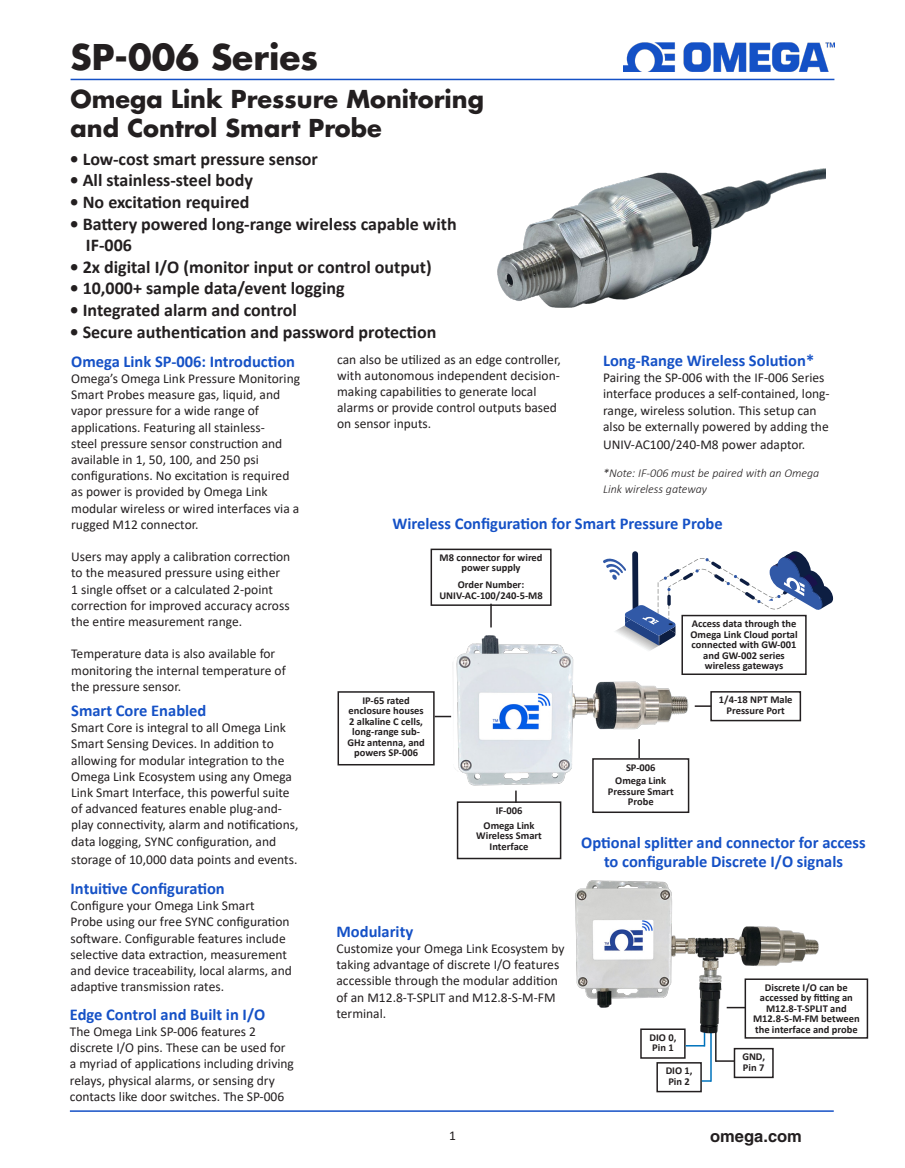
<style>
.page{position:relative;width:905px;height:1168px;background:#fff}
.page>*{position:absolute;margin:0;border:0;box-sizing:border-box;transform-origin:0 0}
.t1{font:700 34.5px "Futura";color:#231f20}
.t2{font:700 24px/28.8px "Futura";color:#231f20}
.t3{font:700 18px "Calibri";color:#231f20}
.t4{font:700 16.5px/19.8px "Calibri";color:#1551c6;text-align:center}
.t5{font:700 16.5px "Helvetica";color:#231f20}
.t6{font:13.5px/16.2px "Calibri";color:#231f20}
.t7{font:italic 300 12px/16.2px "Calibri";color:#231f20}
.t8{font:700 10.5px/10.5px "Calibri";color:#231f20;text-align:center}
</style>
<div class="page">
<hr style="left:71px;top:79px;width:763px;height:1px;background:#1551c6">
<img style="left:623px;top:43px;width:211px;height:28px">
<hr style="left:70px;top:1110px;width:763px;height:2px;background:#1551c6">
<img style="left:337px;top:548px;width:465px;height:308px">
<svg style="left:603px;top:551px;width:230px;height:103px"></svg>
<div style="left:681px;top:615px;width:125px;height:60px;border:2px solid #231f20"></div>
<div style="left:337px;top:691px;width:97px;height:74px;border:2px solid #231f20"></div>
<div style="left:430px;top:548px;width:121px;height:58px;border:2px solid #231f20"></div>
<div style="left:457px;top:801px;width:104px;height:58px;border:2px solid #231f20"></div>
<div style="left:592px;top:758px;width:97px;height:55px;border:2px solid #231f20"></div>
<div style="left:710px;top:691px;width:91px;height:30px;border:2px solid #231f20"></div>
<svg style="left:434px;top:716px;width:17px;height:1px"></svg>
<hr style="left:490px;top:604px;width:2px;height:23px;background:#231f20">
<svg style="left:694px;top:705px;width:17px;height:2px"></svg>
<svg style="left:515px;top:790px;width:1px;height:13px"></svg>
<svg style="left:638px;top:739px;width:2px;height:19px"></svg>
<div style="left:656px;top:1062px;width:45px;height:30px;border:2px solid #231f20"></div>
<div style="left:744px;top:978px;width:124px;height:60px;border:2px solid #231f20"></div>
<img style="left:575px;top:880px;width:270px;height:211px">
<img style="left:497px;top:168px;width:328px;height:140px">
<p class="t1" style="left:71px;top:34px;width:249px">SP-006 Series</p>
<p class="t2" style="left:71px;top:84px;width:415px">Omega Link Pressure Monitoring and Control Smart Probe</p>
<p class="t3" style="left:70px;top:146px;width:250px">• Low-cost smart pressure sensor</p>
<p class="t3" style="left:70px;top:168px;width:185px">• All stainless-steel body</p>
<p class="t3" style="left:70px;top:189px;width:181px">• No excitation required</p>
<p class="t3" style="left:70px;top:211px;width:388px">• Battery powered long-range wireless capable with</p>
<p class="t3" style="left:86px;top:232px;width:47px">IF-006</p>
<p class="t3" style="left:70px;top:254px;width:363px">• 2x digital I/O (monitor input or control output)</p>
<p class="t3" style="left:70px;top:276px;width:276px">• 10,000+ sample data/event logging</p>
<p class="t3" style="left:70px;top:297px;width:229px">• Integrated alarm and control</p>
<p class="t3" style="left:70px;top:319px;width:368px">• Secure authentication and password protection</p>
<p class="t4" style="left:71px;top:351px;width:225px">Omega Link SP-006: Introduction</p>
<p class="t6" style="left:71px;top:370px;width:230px">Omega’s Omega Link Pressure Monitoring Smart Probes measure gas, liquid, and vapor pressure for a wide range of applications. Featuring all stainless-<br>steel pressure sensor construction and available in 1, 50, 100, and 250 psi configurations. No excitation is required as power is provided by Omega Link modular wireless or wired interfaces via a rugged M12 connector.</p>
<p class="t6" style="left:71px;top:548px;width:221px">Users may apply a calibration correction to the measured pressure using either<br>1 single offset or a calculated 2-point correction for improved accuracy across the entire measurement range.</p>
<p class="t6" style="left:71px;top:645px;width:216px">Temperature data is also available for monitoring the internal temperature of the pressure sensor.</p>
<p class="t4" style="left:71px;top:700px;width:137px">Smart Core Enabled</p>
<p class="t6" style="left:71px;top:719px;width:229px">Smart Core is integral to all Omega Link Smart Sensing Devices. In addition to allowing for modular integration to the Omega Link Ecosystem using any Omega Link Smart Interface, this powerful suite of advanced features enable plug-and&shy;play connectivity, alarm and notifications, data logging, SYNC configuration, and</p>
<p class="t6" style="left:71px;top:850px;width:228px">storage of 10,000 data points and events.</p>
<p class="t4" style="left:71px;top:878px;width:156px">Intuitive Configuration</p>
<p class="t6" style="left:71px;top:897px;width:223px">Configure your Omega Link Smart<br>Probe using our free SYNC configuration software. Configurable features include selective data extraction, measurement and device traceability, local alarms, and adaptive transmission rates.</p>
<p class="t4" style="left:70px;top:1004px;width:197px">Edge Control and Built in I/O</p>
<p class="t6" style="left:70px;top:1023px;width:225px">The Omega Link SP-006 features 2 discrete I/O pins. These can be used for a myriad of applications including driving relays, physical alarms, or sensing dry contacts like door switches. The SP-006</p>
<p class="t6" style="left:337px;top:351px;width:225px">can also be utilized as an edge controller, with autonomous independent decision&shy;making capabilities to generate local alarms or provide control outputs based on sensor inputs.</p>
<p class="t4" style="left:603px;top:350px;width:212px">Long-Range Wireless Solution*</p>
<p class="t6" style="left:603px;top:369px;width:228px">Pairing the SP-006 with the IF-006 Series interface produces a self-contained, long&shy;range, wireless solution. This setup can also be externally powered by adding the</p>
<p class="t6" style="left:603px;top:436px;width:204px">UNIV-AC100/240-M8 power adaptor.</p>
<p class="t7" style="left:603px;top:464px;width:218px">*Note: IF-006 must be paired with an Omega<br>Link wireless gateway</p>
<p class="t4" style="left:392px;top:514px;width:332px">Wireless Configuration for Smart Pressure Probe</p>
<p class="t8" style="left:439px;top:552px;width:104px">M8 connector for wired power supply</p>
<p class="t8" style="left:458px;top:579px;width:68px">Order Number:</p>
<p class="t8" style="left:439px;top:590px;width:105px">UNIV-AC-100/240-5-M8</p>
<p class="t8" style="left:347px;top:695px;width:79px">IP-65 rated enclosure houses<br>2 alkaline C cells, long-range sub-<br>GHz antenna, and powers SP-006</p>
<p class="t8" style="left:495px;top:805px;width:28px">IF-006</p>
<p class="t8" style="left:476px;top:820px;width:67px">Omega Link<br>Wireless Smart<br>Interface</p>
<p class="t8" style="left:690px;top:618px;width:109px">Access data through the<br>Omega Link Cloud portal connected with GW-001 and GW-002 series wireless gateways</p>
<p class="t8" style="left:626px;top:761px;width:31px">SP-006</p>
<p class="t8" style="left:607px;top:775px;width:67px">Omega Link<br>Pressure Smart<br>Probe</p>
<p class="t8" style="left:718px;top:694px;width:75px">1/4-18 NPT Male<br>Pressure Port</p>
<p class="t4" style="left:581px;top:832px;width:286px">Optional splitter and connector for access to configurable Discrete I/O signals</p>
<p class="t4" style="left:336px;top:921px;width:78px">Modularity</p>
<p class="t6" style="left:336px;top:940px;width:229px">Customize your Omega Link Ecosystem by taking advantage of discrete I/O features accessible through the modular addition of an M12.8-T-SPLIT and M12.8-S-M-FM terminal.</p>
<p class="t6" style="left:449px;top:1126px;width:8px">1</p>
<p class="t8" style="left:649px;top:1032px;width:28px">DIO 0,</p>
<p class="t8" style="left:652px;top:1042px;width:23px">Pin 1</p>
<p class="t8" style="left:665px;top:1065px;width:28px">DIO 1,</p>
<p class="t8" style="left:668px;top:1076px;width:23px">Pin 2</p>
<p class="t8" style="left:753px;top:982px;width:108px">Discrete I/O can be accessed by fitting an<br>M12.8-T-SPLIT and<br>M12.8-S-M-FM between the interface and probe</p>
<p class="t8" style="left:742px;top:1051px;width:24px">GND,</p>
<p class="t8" style="left:743px;top:1062px;width:23px">Pin 7</p>
<p class="t5" style="left:710px;top:1126px;width:93px">omega.com</p>
</div>
